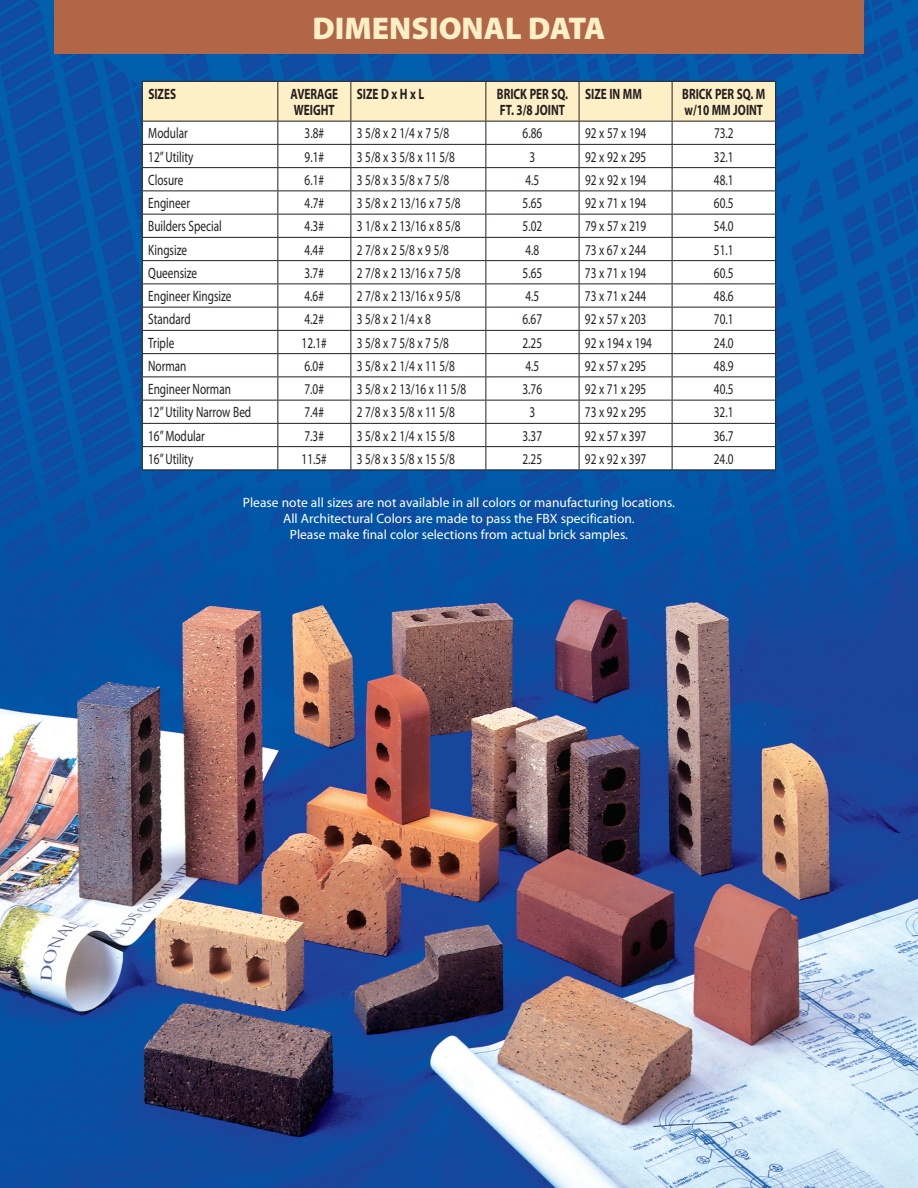
<style>
.page{position:relative;width:918px;height:1188px;background:#fff}
.page>*{position:absolute;margin:0;border:0;box-sizing:border-box;transform-origin:0 0}
.t1{font:900 31.5px "Myriad Pro";color:#fef0c6}
.t2{font:15px "Myriad Pro";color:#231f20;scale:.75 1}
.t3{font:700 15px/16.5px "Myriad Pro";color:#231f20;scale:.75 1}
.t4{font:13.5px/16.2px "Myriad Pro";color:#fff;text-align:center}
</style>
<div class="page">
<img style="left:0;top:0;width:918px;height:1188px">
<svg style="left:142px;top:81px;width:634px;height:389px"></svg>
<hr style="left:142px;top:470px;width:136px;height:1px;background:#231f20">
<hr style="left:278px;top:470px;width:73px;height:1px;background:#231f20">
<hr style="left:351px;top:470px;width:135px;height:1px;background:#231f20">
<hr style="left:486px;top:470px;width:93px;height:1px;background:#231f20">
<hr style="left:579px;top:470px;width:93px;height:1px;background:#231f20">
<hr style="left:672px;top:470px;width:104px;height:1px;background:#231f20">
<div style="left:54px;top:0;width:810px;height:54px;background:#b26648"></div>
<h1 class="t1" style="left:313px;top:7px;width:294px">DIMENSIONAL DATA</h1>
<p class="t3" style="left:148px;top:85px;width:39px">SIZES</p>
<p class="t3" style="left:291px;top:85px;width:65px">AVERAGE<br>WEIGHT</p>
<p class="t3" style="left:357px;top:85px;width:91px">SIZE D x H x L</p>
<p class="t3" style="left:497px;top:85px;width:96px">BRICK PER SQ.<br>FT. 3/8 JOINT</p>
<p class="t3" style="left:585px;top:85px;width:77px">SIZE IN MM</p>
<p class="t3" style="left:682px;top:85px;width:112px">BRICK PER SQ. M w/10 MM JOINT</p>
<p class="t2" style="left:148px;top:124px;width:54px">Modular</p>
<p class="t2" style="left:305px;top:124px;width:27px">3.8#</p>
<p class="t2" style="left:357px;top:124px;width:125px">3 5/8 x 2 1/4 x 7 5/8</p>
<p class="t2" style="left:523px;top:124px;width:28px">6.86</p>
<p class="t2" style="left:585px;top:124px;width:83px">92 x 57 x 194</p>
<p class="t2" style="left:714px;top:124px;width:28px">73.2</p>
<p class="t2" style="left:148px;top:147px;width:62px">12” Utility</p>
<p class="t2" style="left:305px;top:147px;width:27px">9.1#</p>
<p class="t2" style="left:357px;top:147px;width:132px">3 5/8 x 3 5/8 x 11 5/8</p>
<p class="t2" style="left:530px;top:147px;width:9px">3</p>
<p class="t2" style="left:585px;top:147px;width:83px">92 x 92 x 295</p>
<p class="t2" style="left:714px;top:147px;width:28px">32.1</p>
<p class="t2" style="left:148px;top:171px;width:48px">Closure</p>
<p class="t2" style="left:305px;top:171px;width:27px">6.1#</p>
<p class="t2" style="left:357px;top:171px;width:125px">3 5/8 x 3 5/8 x 7 5/8</p>
<p class="t2" style="left:526px;top:171px;width:20px">4.5</p>
<p class="t2" style="left:585px;top:171px;width:83px">92 x 92 x 194</p>
<p class="t2" style="left:714px;top:171px;width:28px">48.1</p>
<p class="t2" style="left:148px;top:194px;width:57px">Engineer</p>
<p class="t2" style="left:305px;top:194px;width:27px">4.7#</p>
<p class="t2" style="left:357px;top:194px;width:140px">3 5/8 x 2 13/16 x 7 5/8</p>
<p class="t2" style="left:523px;top:194px;width:28px">5.65</p>
<p class="t2" style="left:585px;top:194px;width:83px">92 x 71 x 194</p>
<p class="t2" style="left:714px;top:194px;width:28px">60.5</p>
<p class="t2" style="left:148px;top:217px;width:100px">Builders Special</p>
<p class="t2" style="left:305px;top:217px;width:27px">4.3#</p>
<p class="t2" style="left:357px;top:217px;width:140px">3 1/8 x 2 13/16 x 8 5/8</p>
<p class="t2" style="left:523px;top:217px;width:28px">5.02</p>
<p class="t2" style="left:585px;top:217px;width:83px">79 x 57 x 219</p>
<p class="t2" style="left:714px;top:217px;width:28px">54.0</p>
<p class="t2" style="left:148px;top:240px;width:53px">Kingsize</p>
<p class="t2" style="left:305px;top:240px;width:27px">4.4#</p>
<p class="t2" style="left:357px;top:240px;width:125px">2 7/8 x 2 5/8 x 9 5/8</p>
<p class="t2" style="left:525px;top:240px;width:20px">4.8</p>
<p class="t2" style="left:585px;top:240px;width:83px">73 x 67 x 244</p>
<p class="t2" style="left:714px;top:240px;width:28px">51.1</p>
<p class="t2" style="left:148px;top:264px;width:67px">Queensize</p>
<p class="t2" style="left:305px;top:264px;width:27px">3.7#</p>
<p class="t2" style="left:357px;top:264px;width:140px">2 7/8 x 2 13/16 x 7 5/8</p>
<p class="t2" style="left:523px;top:264px;width:28px">5.65</p>
<p class="t2" style="left:585px;top:264px;width:83px">73 x 71 x 194</p>
<p class="t2" style="left:714px;top:264px;width:28px">60.5</p>
<p class="t2" style="left:148px;top:287px;width:113px">Engineer Kingsize</p>
<p class="t2" style="left:305px;top:287px;width:27px">4.6#</p>
<p class="t2" style="left:357px;top:287px;width:140px">2 7/8 x 2 13/16 x 9 5/8</p>
<p class="t2" style="left:525px;top:287px;width:20px">4.5</p>
<p class="t2" style="left:585px;top:287px;width:83px">73 x 71 x 244</p>
<p class="t2" style="left:714px;top:287px;width:28px">48.6</p>
<p class="t2" style="left:148px;top:310px;width:58px">Standard</p>
<p class="t2" style="left:305px;top:310px;width:27px">4.2#</p>
<p class="t2" style="left:357px;top:310px;width:101px">3 5/8 x 2 1/4 x 8</p>
<p class="t2" style="left:523px;top:310px;width:28px">6.67</p>
<p class="t2" style="left:585px;top:310px;width:83px">92 x 57 x 203</p>
<p class="t2" style="left:714px;top:310px;width:28px">70.1</p>
<p class="t2" style="left:148px;top:333px;width:36px">Triple</p>
<p class="t2" style="left:302px;top:333px;width:35px">12.1#</p>
<p class="t2" style="left:357px;top:333px;width:125px">3 5/8 x 7 5/8 x 7 5/8</p>
<p class="t2" style="left:523px;top:333px;width:28px">2.25</p>
<p class="t2" style="left:585px;top:333px;width:91px">92 x 194 x 194</p>
<p class="t2" style="left:714px;top:333px;width:28px">24.0</p>
<p class="t2" style="left:148px;top:357px;width:53px">Norman</p>
<p class="t2" style="left:305px;top:357px;width:27px">6.0#</p>
<p class="t2" style="left:357px;top:357px;width:132px">3 5/8 x 2 1/4 x 11 5/8</p>
<p class="t2" style="left:525px;top:357px;width:20px">4.5</p>
<p class="t2" style="left:585px;top:357px;width:83px">92 x 57 x 295</p>
<p class="t2" style="left:714px;top:357px;width:28px">48.9</p>
<p class="t2" style="left:148px;top:380px;width:112px">Engineer Norman</p>
<p class="t2" style="left:304px;top:380px;width:27px">7.0#</p>
<p class="t2" style="left:357px;top:380px;width:148px">3 5/8 x 2 13/16 x 11 5/8</p>
<p class="t2" style="left:523px;top:380px;width:28px">3.76</p>
<p class="t2" style="left:585px;top:380px;width:83px">92 x 71 x 295</p>
<p class="t2" style="left:714px;top:380px;width:28px">40.5</p>
<p class="t2" style="left:148px;top:403px;width:139px">12” Utility Narrow Bed</p>
<p class="t2" style="left:304px;top:403px;width:27px">7.4#</p>
<p class="t2" style="left:357px;top:403px;width:132px">2 7/8 x 3 5/8 x 11 5/8</p>
<p class="t2" style="left:529px;top:403px;width:9px">3</p>
<p class="t2" style="left:585px;top:403px;width:83px">73 x 92 x 295</p>
<p class="t2" style="left:714px;top:403px;width:28px">32.1</p>
<p class="t2" style="left:148px;top:426px;width:77px">16” Modular</p>
<p class="t2" style="left:304px;top:426px;width:27px">7.3#</p>
<p class="t2" style="left:357px;top:426px;width:132px">3 5/8 x 2 1/4 x 15 5/8</p>
<p class="t2" style="left:522px;top:426px;width:28px">3.37</p>
<p class="t2" style="left:585px;top:426px;width:83px">92 x 57 x 397</p>
<p class="t2" style="left:714px;top:426px;width:28px">36.7</p>
<p class="t2" style="left:148px;top:450px;width:62px">16” Utility</p>
<p class="t2" style="left:302px;top:450px;width:35px">11.5#</p>
<p class="t2" style="left:357px;top:450px;width:132px">3 5/8 x 3 5/8 x 15 5/8</p>
<p class="t2" style="left:522px;top:450px;width:28px">2.25</p>
<p class="t2" style="left:585px;top:450px;width:83px">92 x 92 x 397</p>
<p class="t2" style="left:714px;top:450px;width:28px">24.0</p>
<p class="t4" style="left:243px;top:494px;width:434px">Please note all sizes are not available in all colors or manufacturing locations.<br>All Architectural Colors are made to pass the FBX specification.<br>Please make final color selections from actual brick samples.</p>
</div>
